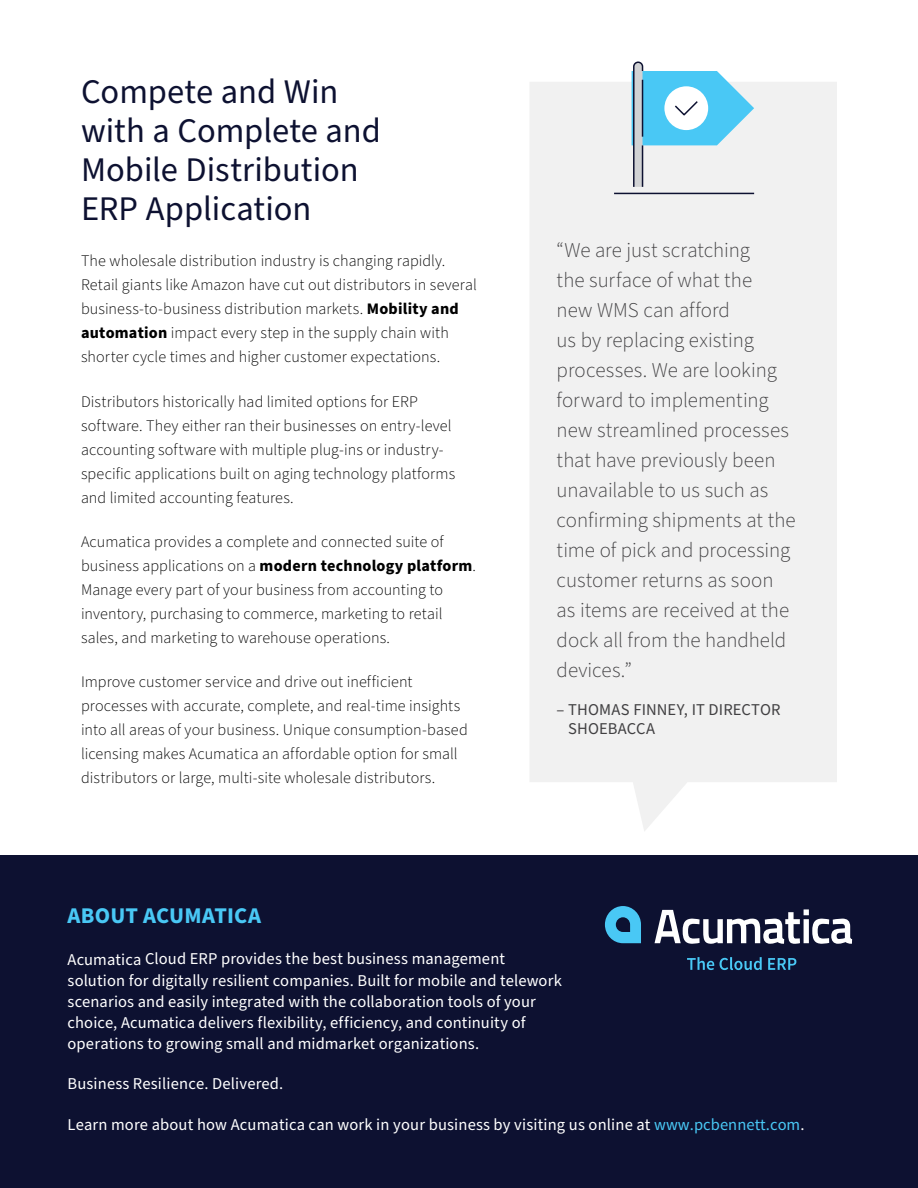
<style>
.page{position:relative;width:918px;height:1188px;background:#fff}
.page>*{position:absolute;margin:0;border:0;box-sizing:border-box;transform-origin:0 0}
.t1{font:34.5px/39px "Source Sans Pro";color:#0d1131}
.t2{font:700 22.5px "Source Sans Pro";letter-spacing:.01em;color:#49c8f5}
.t3{font:300 21px/30px "Source Sans Pro";color:#414042}
.t4{font:16.5px/21px "Source Sans Pro";letter-spacing:.01em;color:#fff}
.t5{font:16.5px/19.5px "Source Sans Pro";letter-spacing:.01em;color:#414042}
.t6{font:300 16.2px/24px "Source Sans Pro";letter-spacing:.005em;color:#000}
.s1{font-weight:700}
.s2{color:#49c8f5}
</style>
<div class="page">
<div style="left:0;top:856px;width:918px;height:332px;background:#0d1131"></div>
<svg style="left:605px;top:906px;width:36px;height:37px"></svg>
<svg style="left:655px;top:909px;width:197px;height:35px"></svg>
<svg style="left:687px;top:957px;width:27px;height:13px"></svg>
<svg style="left:720px;top:957px;width:42px;height:13px"></svg>
<svg style="left:768px;top:958px;width:28px;height:12px"></svg>
<div style="left:530px;top:82px;width:307px;height:749px;background:#f1f1f1"></div>
<hr style="left:614px;top:193px;width:140px;height:1px;background:#0d1131">
<svg style="left:632px;top:61px;width:122px;height:127px"></svg>
<hr style="left:642px;top:80px;width:1px;height:57px;background:#0d1131">
<h1 class="t1" style="left:81px;top:73px;width:301px">Compete and Win with a Complete and<br>Mobile Distribution<br>ERP Application</h1>
<p class="t6" style="left:81px;top:249px;width:397px">The wholesale distribution industry is changing rapidly.<br>Retail giants like Amazon have cut out distributors in several business-to-business distribution markets. <span class="s1">Mobility and automation</span> impact every step in the supply chain with shorter cycle times and higher customer expectations.</p>
<p class="t6" style="left:81px;top:390px;width:376px">Distributors historically had limited options for ERP software. They either ran their businesses on entry-level accounting software with multiple plug-ins or industry&shy;specific applications built on aging technology platforms and limited accounting features.</p>
<p class="t6" style="left:81px;top:530px;width:397px">Acumatica provides a complete and connected suite of business applications on a <span class="s1">modern technology platform</span>.<br>Manage every part of your business from accounting to inventory, purchasing to commerce, marketing to retail sales, and marketing to warehouse operations.</p>
<p class="t6" style="left:81px;top:670px;width:388px">Improve customer service and drive out inefficient processes with accurate, complete, and real-time insights into all areas of your business. Unique consumption-based licensing makes Acumatica an affordable option for small distributors or large, multi-site wholesale distributors.</p>
<p class="t3" style="left:557px;top:236px;width:241px">“We are just scratching<br>the surface of what the<br>new WMS can afford<br>us by replacing existing processes. We are looking forward to implementing new streamlined processes that have previously been unavailable to us such as confirming shipments at the time of pick and processing customer returns as soon as items are received at the dock all from the handheld devices.”</p>
<p class="t5" style="left:568px;top:700px;width:214px;text-indent:-12px">– THOMAS FINNEY, IT DIRECTOR<br>SHOEBACCA</p>
<h2 class="t2" style="left:68px;top:900px;width:195px">ABOUT ACUMATICA</h2>
<p class="t4" style="left:67px;top:949px;width:496px">Acumatica Cloud ERP provides the best business management solution for digitally resilient companies. Built for mobile and telework scenarios and easily integrated with the collaboration tools of your choice, Acumatica delivers flexibility, efficiency, and continuity of operations to growing small and midmarket organizations.</p>
<p class="t4" style="left:68px;top:1074px;width:217px">Business Resilience. Delivered.</p>
<p class="t4" style="left:68px;top:1115px;width:739px">Learn more about how Acumatica can work in your business by visiting us online at <span class="s2">www.pcbennett.com</span>.</p>
</div>
